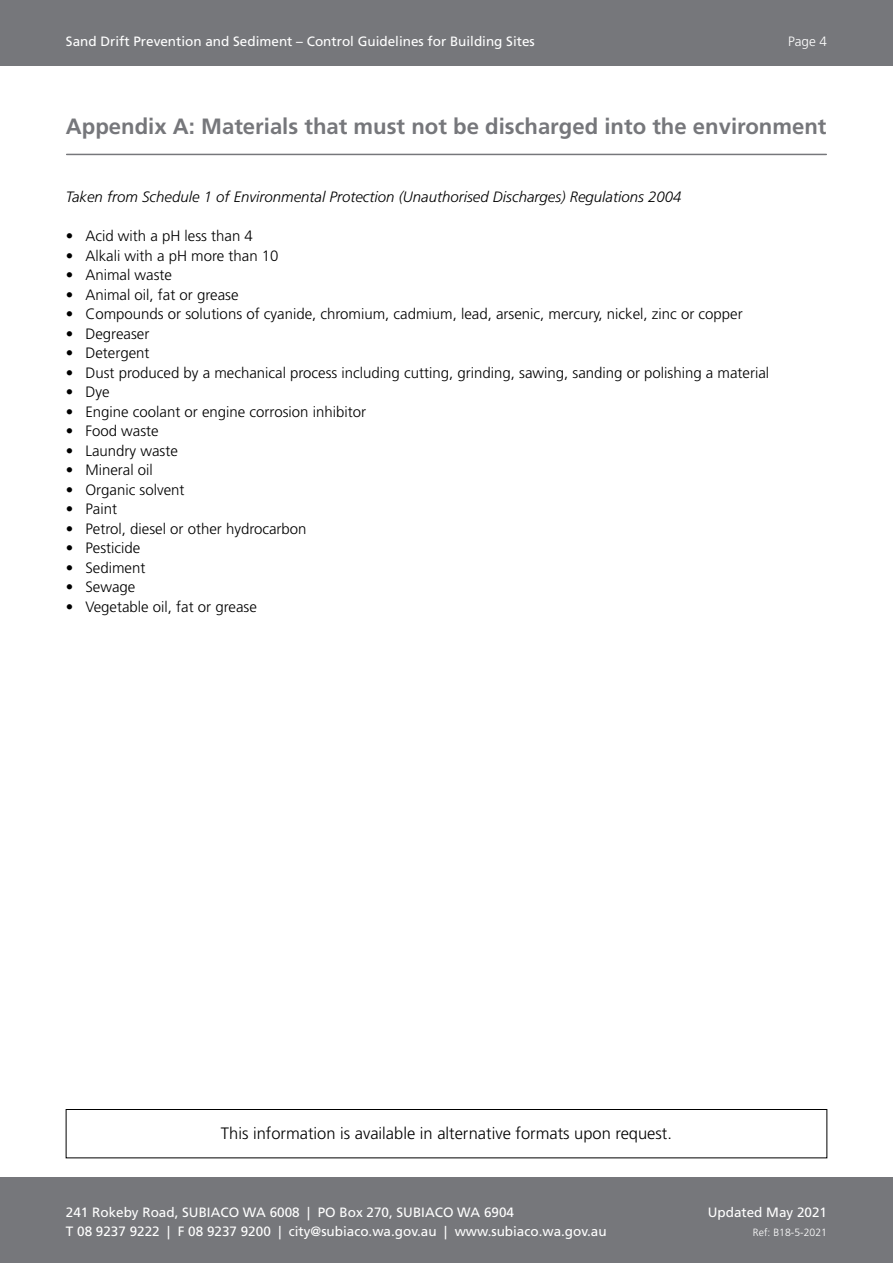
<style>
.page{position:relative;width:893px;height:1263px;background:#fff}
.page>*{position:absolute;margin:0;border:0;box-sizing:border-box;transform-origin:0 0}
.t1{font:700 22.2px "Frutiger";color:#76777b}
.t2{font:300 16.5px "Frutiger";color:#000}
.t3{font:300 15px "Frutiger";color:#000}
.t4{font:italic 300 15px "Frutiger";color:#000}
.t5{font:13.5px/19.5px "Frutiger";color:#fff}
.t6{font:300 13.5px "Frutiger";color:#fff}
.t7{font:300 10.5px "Frutiger";color:#fff}
</style>
<div class="page">
<div style="left:0;top:1177px;width:893px;height:86px;background:#76777b"></div>
<div style="left:0;top:0;width:893px;height:66px;background:#76777b"></div>
<hr style="left:67px;top:154px;width:759px;height:1px;background:#76777b">
<div style="left:66px;top:1109px;width:761px;height:49px;border:1px solid #000"></div>
<p class="t5" style="left:66px;top:32px;width:470px">Sand Drift Prevention and Sediment – Control Guidelines for Building Sites</p>
<p class="t6" style="left:788px;top:34px;width:41px">Page 4</p>
<h1 class="t1" style="left:66px;top:113px;width:762px">Appendix A: Materials that must not be discharged into the environment</h1>
<p class="t4" style="left:66px;top:189px;width:617px">Taken from Schedule 1 of Environmental Protection (Unauthorised Discharges) Regulations 2004</p>
<p class="t3" style="left:66px;top:228px;width:189px">• Acid with a pH less than 4</p>
<p class="t3" style="left:66px;top:247px;width:214px">• Alkali with a pH more than 10</p>
<p class="t3" style="left:66px;top:267px;width:108px">• Animal waste</p>
<p class="t3" style="left:66px;top:286px;width:174px">• Animal oil, fat or grease</p>
<p class="t3" style="left:66px;top:306px;width:678px">• Compounds or solutions of cyanide, chromium, cadmium, lead, arsenic, mercury, nickel, zinc or copper</p>
<p class="t3" style="left:66px;top:325px;width:85px">• Degreaser</p>
<p class="t3" style="left:66px;top:345px;width:85px">• Detergent</p>
<p class="t3" style="left:66px;top:364px;width:705px">• Dust produced by a mechanical process including cutting, grinding, sawing, sanding or polishing a material</p>
<p class="t3" style="left:66px;top:384px;width:45px">• Dye</p>
<p class="t3" style="left:66px;top:403px;width:302px">• Engine coolant or engine corrosion inhibitor</p>
<p class="t3" style="left:66px;top:423px;width:94px">• Food waste</p>
<p class="t3" style="left:66px;top:442px;width:114px">• Laundry waste</p>
<p class="t3" style="left:66px;top:462px;width:89px">• Mineral oil</p>
<p class="t3" style="left:66px;top:481px;width:120px">• Organic solvent</p>
<p class="t3" style="left:66px;top:501px;width:53px">• Paint</p>
<p class="t3" style="left:66px;top:520px;width:242px">• Petrol, diesel or other hydrocarbon</p>
<p class="t3" style="left:66px;top:540px;width:76px">• Pesticide</p>
<p class="t3" style="left:66px;top:559px;width:81px">• Sediment</p>
<p class="t3" style="left:66px;top:579px;width:71px">• Sewage</p>
<p class="t3" style="left:66px;top:598px;width:192px">• Vegetable oil, fat or grease</p>
<p class="t2" style="left:221px;top:1124px;width:453px">This information is available in alternative formats upon request.</p>
<p class="t5" style="left:66px;top:1202px;width:542px">241 Rokeby Road, SUBIACO WA 6008 | PO Box 270, SUBIACO WA 6904<br>T 08 9237 9222 | F 08 9237 9200 | city@subiaco.wa.gov.au | www.subiaco.wa.gov.au</p>
<p class="t5" style="left:708px;top:1202px;width:121px">Updated May 2021</p>
<p class="t7" style="left:753px;top:1226px;width:76px">Ref: B18-5-2021</p>
</div>
